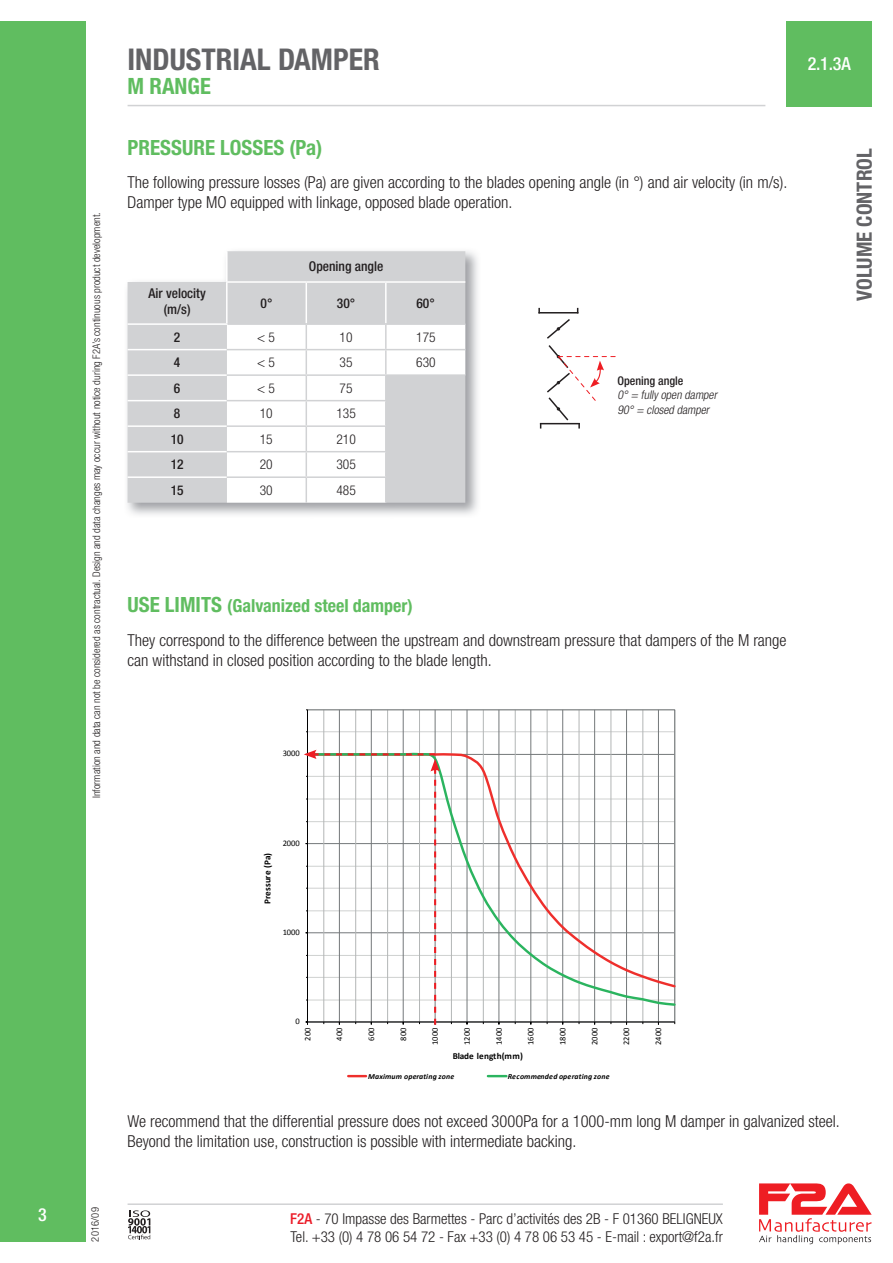
<style>
.page{position:relative;width:893px;height:1263px;background:#fff}
.page>*{position:absolute;margin:0;border:0;box-sizing:border-box;transform-origin:0 0}
.t1{font:700 condensed 30px "Helvetica Neue LT Std";color:#636366}
.t2{font:700 condensed 22.5px "Helvetica Neue LT Std";color:#60bd60}
.t3{font:700 condensed 21px "Helvetica Neue LT Std";color:#60bd60}
.t4{font:700 condensed 21px "Helvetica Neue LT Std";color:#636366}
.t5{font:700 condensed 18px "Helvetica Neue LT Std";color:#60bd60}
.t6{font:500 condensed 18px "Helvetica Neue LT Std";color:#fff}
.t7{font:300 condensed 16.5px/19.8px "Helvetica Neue LT Std";color:#231f20}
.t8{font:300 condensed 15px/18px "Helvetica Neue LT Std";color:#231f20}
.t9{font:500 condensed 13.5px/16.2px "Helvetica Neue LT Std";color:#231f20;text-align:center}
.t10{font:300 condensed 13.5px "Helvetica Neue LT Std";color:#231f20}
.t11{font:italic 300 condensed 12px/14.4px "Helvetica Neue LT Std";color:#231f20}
.t12{font:500 condensed 12px "Helvetica Neue LT Std";color:#231f20}
.t13{font:300 condensed 10.5px "Helvetica Neue LT Std";color:#231f20}
.t14{font:700 9.15px "Calibri";color:#000001}
.t15{font:8.55px "Calibri";letter-spacing:-.005em;color:#000001}
.t16{font:italic 700 7.8px "Calibri";letter-spacing:.02em;color:#000001}
.s1{font-size:21px}
.s2{font-weight:500;color:#eb1c28}
</style>
<div class="page">
<div style="left:0;top:21px;width:85px;height:1221px;background:#60bd60"></div>
<hr style="left:128px;top:1203px;width:595px;height:2px;background:#d1d2d4">
<hr style="left:128px;top:105px;width:637px;height:1px;background:#d1d2d4">
<div style="left:787px;top:21px;width:85px;height:85px;background:#60bd60"></div>
<svg style="left:759px;top:1183px;width:113px;height:61px"></svg>
<svg style="left:128px;top:1210px;width:23px;height:29px"></svg>
<hr style="left:307px;top:731px;width:368px;height:1px;background:#cfd1d0">
<hr style="left:323px;top:710px;width:1px;height:312px;background:#b3b6b6">
<hr style="left:355px;top:710px;width:1px;height:312px;background:#b3b6b6">
<hr style="left:387px;top:710px;width:1px;height:312px;background:#b3b6b6">
<hr style="left:419px;top:710px;width:1px;height:312px;background:#b3b6b6">
<hr style="left:451px;top:710px;width:1px;height:312px;background:#b3b6b6">
<hr style="left:483px;top:710px;width:1px;height:312px;background:#b3b6b6">
<hr style="left:515px;top:710px;width:1px;height:312px;background:#b3b6b6">
<hr style="left:547px;top:710px;width:1px;height:312px;background:#b3b6b6">
<hr style="left:579px;top:710px;width:1px;height:312px;background:#b3b6b6">
<hr style="left:611px;top:710px;width:1px;height:312px;background:#b3b6b6">
<hr style="left:642px;top:710px;width:1px;height:312px;background:#b3b6b6">
<hr style="left:339px;top:710px;width:1px;height:312px;background:#74787a">
<hr style="left:371px;top:710px;width:1px;height:312px;background:#74787a">
<hr style="left:403px;top:710px;width:1px;height:312px;background:#74787a">
<hr style="left:435px;top:710px;width:1px;height:312px;background:#74787a">
<hr style="left:467px;top:710px;width:1px;height:312px;background:#74787a">
<hr style="left:499px;top:710px;width:1px;height:312px;background:#74787a">
<hr style="left:530px;top:710px;width:1px;height:312px;background:#74787a">
<hr style="left:562px;top:710px;width:1px;height:312px;background:#74787a">
<hr style="left:594px;top:710px;width:1px;height:312px;background:#74787a">
<hr style="left:626px;top:710px;width:1px;height:312px;background:#74787a">
<hr style="left:658px;top:710px;width:1px;height:312px;background:#74787a">
<hr style="left:307px;top:710px;width:1px;height:312px;background:#000001">
<hr style="left:307px;top:1021px;width:368px;height:1px;background:#000001">
<svg style="left:440px;top:752px;width:235px;height:255px"></svg>
<svg style="left:348px;top:1075px;width:18px;height:2px"></svg>
<svg style="left:488px;top:1075px;width:18px;height:2px"></svg>
<svg style="left:304px;top:750px;width:136px;height:275px"></svg>
<svg style="left:538px;top:308px;width:77px;height:120px"></svg>
<img style="left:127px;top:251px;width:351px;height:264px">
<div style="left:128px;top:282px;width:99px;height:221px;background:#d1d2d4"></div>
<hr style="left:226px;top:251px;width:2px;height:30px;background:#fff">
<hr style="left:226px;top:283px;width:2px;height:40px;background:#fff">
<hr style="left:128px;top:323px;width:100px;height:2px;background:#fff">
<hr style="left:128px;top:349px;width:99px;height:1px;background:#fff">
<hr style="left:128px;top:374px;width:99px;height:2px;background:#fff">
<hr style="left:128px;top:400px;width:99px;height:1px;background:#fff">
<hr style="left:128px;top:425px;width:99px;height:2px;background:#fff">
<hr style="left:128px;top:451px;width:99px;height:1px;background:#fff">
<hr style="left:128px;top:476px;width:99px;height:2px;background:#fff">
<svg style="left:227px;top:251px;width:238px;height:252px"></svg>
<hr style="left:385px;top:478px;width:2px;height:25px;background:#d1d2d4">
<hr style="left:226px;top:281px;width:80px;height:2px;background:#fff">
<hr style="left:306px;top:281px;width:80px;height:2px;background:#fff">
<hr style="left:386px;top:281px;width:79px;height:2px;background:#fff">
<p class="t6" style="left:38px;top:1203px;width:10px">3</p>
<p class="t13" style="left:90px;top:798px;width:587px;rotate:-90deg">Information and data can not be considered as contractual. Design and data changes may occur without notice during F2A’s continuous product development.</p>
<h1 class="t1" style="left:128px;top:41px;width:254px">INDUSTRIAL DAMPER</h1>
<h2 class="t2" style="left:128px;top:72px;width:85px">M RANGE</h2>
<p class="t3" style="left:128px;top:135px;width:196px">PRESSURE LOSSES (Pa)</p>
<p class="t7" style="left:128px;top:172px;width:661px">The following pressure losses (Pa) are given according to the blades opening angle (in °) and air velocity (in m/s).<br>Damper type MO equipped with linkage, opposed blade operation.</p>
<p class="t9" style="left:309px;top:258px;width:76px">Opening angle</p>
<p class="t9" style="left:149px;top:285px;width:59px">Air velocity (m/s)</p>
<p class="t9" style="left:261px;top:295px;width:13px">0°</p>
<p class="t9" style="left:337px;top:295px;width:20px">30°</p>
<p class="t9" style="left:416px;top:295px;width:20px">60°</p>
<p class="t9" style="left:174px;top:329px;width:8px">2</p>
<p class="t10" style="left:257px;top:329px;width:19px">&lt; 5</p>
<p class="t10" style="left:340px;top:329px;width:14px">10</p>
<p class="t10" style="left:416px;top:329px;width:21px">175</p>
<p class="t9" style="left:174px;top:354px;width:8px">4</p>
<p class="t10" style="left:257px;top:355px;width:19px">&lt; 5</p>
<p class="t10" style="left:340px;top:355px;width:14px">35</p>
<p class="t10" style="left:416px;top:355px;width:21px">630</p>
<p class="t9" style="left:174px;top:380px;width:8px">6</p>
<p class="t10" style="left:257px;top:380px;width:19px">&lt; 5</p>
<p class="t10" style="left:340px;top:380px;width:14px">75</p>
<p class="t9" style="left:174px;top:405px;width:8px">8</p>
<p class="t10" style="left:260px;top:406px;width:14px">10</p>
<p class="t10" style="left:336px;top:406px;width:21px">135</p>
<p class="t9" style="left:171px;top:431px;width:14px">10</p>
<p class="t10" style="left:260px;top:431px;width:14px">15</p>
<p class="t10" style="left:336px;top:431px;width:21px">210</p>
<p class="t9" style="left:171px;top:456px;width:14px">12</p>
<p class="t10" style="left:260px;top:457px;width:14px">20</p>
<p class="t10" style="left:336px;top:457px;width:21px">305</p>
<p class="t9" style="left:171px;top:482px;width:14px">15</p>
<p class="t10" style="left:260px;top:483px;width:14px">30</p>
<p class="t10" style="left:336px;top:483px;width:21px">485</p>
<p class="t12" style="left:617px;top:373px;width:68px">Opening angle</p>
<p class="t11" style="left:617px;top:388px;width:104px">0° = fullyopen damper<br>90° = closed damper</p>
<p class="t6" style="left:808px;top:53px;width:45px">2.1.3A</p>
<p class="t4" style="left:851px;top:301px;width:154px;rotate:-90deg">VOLUME CONTROL</p>
<p class="t5" style="left:128px;top:595px;width:287px"><span class="s1">USE LIMITS</span> (Galvanized steel damper)</p>
<p class="t7" style="left:128px;top:630px;width:661px">They correspond to the difference between the upstream and downstream pressure that dampers of the M range can withstand in closed position according to the blade length.</p>
<p class="t15" style="left:283px;top:748px;width:19px">3000</p>
<p class="t14" style="left:262px;top:904px;width:53px;rotate:-90deg">Pressure (Pa)</p>
<p class="t15" style="left:283px;top:837px;width:19px">2000</p>
<p class="t15" style="left:283px;top:927px;width:19px">1000</p>
<p class="t13" style="left:89px;top:1242px;width:36px;rotate:-90deg">2016/09</p>
<p class="t15" style="left:296px;top:1016px;width:6px">0</p>
<p class="t15" style="left:302px;top:1040px;width:14px;rotate:-90deg">200</p>
<p class="t15" style="left:334px;top:1040px;width:14px;rotate:-90deg">400</p>
<p class="t15" style="left:366px;top:1040px;width:14px;rotate:-90deg">600</p>
<p class="t15" style="left:398px;top:1040px;width:14px;rotate:-90deg">800</p>
<p class="t15" style="left:430px;top:1045px;width:19px;rotate:-90deg">1000</p>
<p class="t15" style="left:462px;top:1045px;width:19px;rotate:-90deg">1200</p>
<p class="t15" style="left:493px;top:1045px;width:19px;rotate:-90deg">1400</p>
<p class="t15" style="left:525px;top:1045px;width:19px;rotate:-90deg">1600</p>
<p class="t15" style="left:557px;top:1045px;width:19px;rotate:-90deg">1800</p>
<p class="t15" style="left:589px;top:1045px;width:19px;rotate:-90deg">2000</p>
<p class="t15" style="left:621px;top:1045px;width:19px;rotate:-90deg">2200</p>
<p class="t15" style="left:653px;top:1045px;width:19px;rotate:-90deg">2400</p>
<p class="t14" style="left:453px;top:1050px;width:72px">Blade length(mm)</p>
<p class="t16" style="left:368px;top:1071px;width:88px">Maximum operating zone</p>
<p class="t16" style="left:508px;top:1071px;width:103px">Recommended operating zone</p>
<p class="t7" style="left:128px;top:1111px;width:714px">We recommend that the differential pressure does not exceed 3000Pa for a 1000-mm long M damper in galvanized steel.<br>Beyond the limitation use, construction is possible with intermediate backing.</p>
<p class="t8" style="left:290px;top:1209px;width:434px"><span class="s2">F2A</span> - 70 Impasse des Barmettes - Parc d’activités des 2B - F 01360 BELIGNEUX<br>Tel. +33 (0) 4 78 06 54 72 - Fax +33 (0) 4 78 06 53 45 - E-mail : export@f2a.fr</p>
</div>
